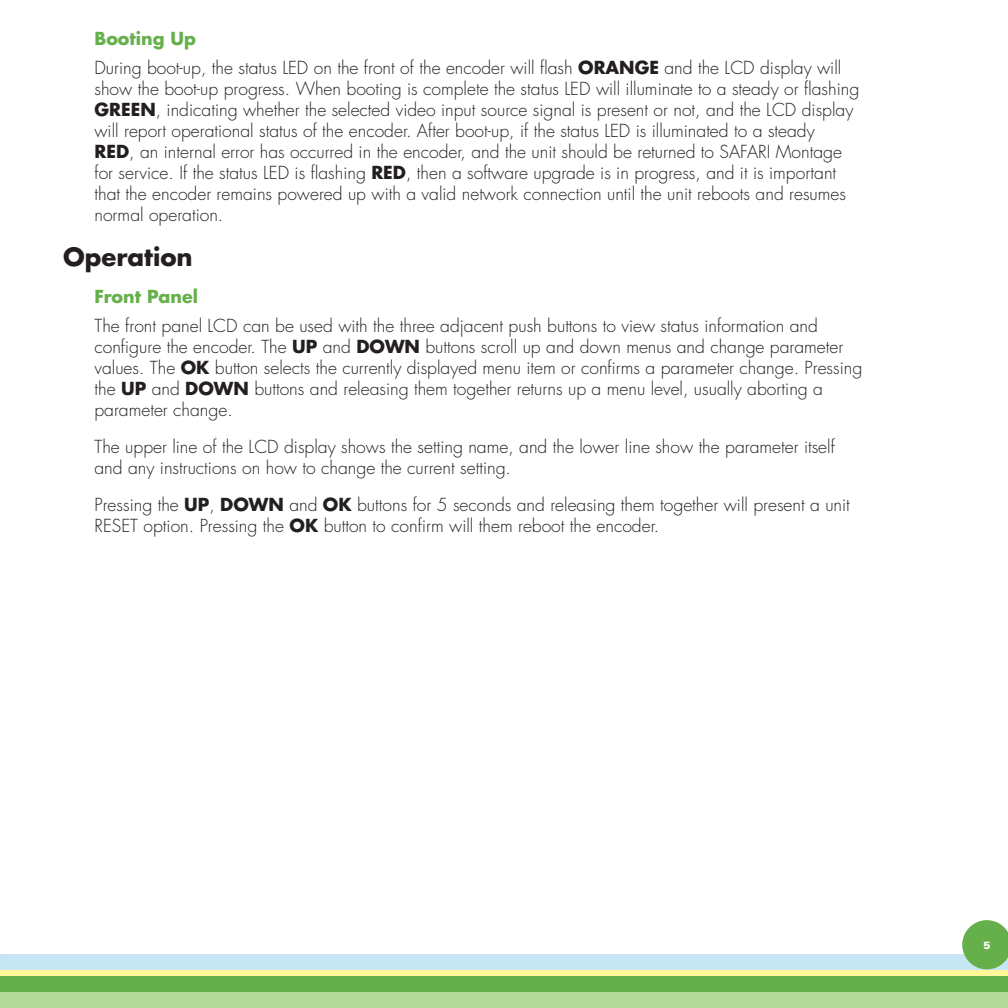
<style>
.page{position:relative;width:1008px;height:1008px;background:#fff}
.page>*{position:absolute;margin:0;border:0;box-sizing:border-box;transform-origin:0 0}
.Section_Heading{font:700 24.5px "Futura";color:#231f20}
.Body_Text{font:300 17.5px/21px "Futura";color:#231f20}
.Body_Text-2{font:700 17.5px "Futura";color:#65b04b}
.t1{font:900 10.5px "Univers";color:#fff}
.s1{font-weight:700}
</style>
<div class="page">
<div style="left:0;top:989px;width:1008px;height:19px;background:#b6da9b"></div>
<div style="left:0;top:973px;width:1008px;height:19px;background:#65b04b"></div>
<div style="left:0;top:966px;width:1008px;height:10px;background:#fff79a"></div>
<div style="left:0;top:954px;width:1008px;height:16px;background:#c7e6f4"></div>
<svg style="left:962px;top:920px;width:46px;height:49px"></svg>
<p class="Body_Text-2" style="left:94px;top:27px;width:103px">Booting Up</p>
<p class="Body_Text" style="left:94px;top:58px;width:766px">During boot-up, the status LED on the front of the encoder will flash <span class="s1">ORANGE</span> and the LCD display will show the boot-up progress. When booting is complete the status LED will illuminate to a steady or flashing <span class="s1">GREEN</span>, indicating whether the selected video input source signal is present or not, and the LCD display will report operational status of the encoder. After boot-up, if the status LED is illuminated to a steady<br><span class="s1">RED</span>, an internal error has occurred in the encoder, and the unit should be returned to SAFARI Montage for service. If the status LED is flashing <span class="s1">RED</span>, then a software upgrade is in progress, and it is important that the encoder remains powered up with a valid network connection until the unit reboots and resumes normal operation.</p>
<p class="Section_Heading" style="left:63px;top:241px;width:131px">Operation</p>
<p class="Body_Text-2" style="left:94px;top:285px;width:105px">Front Panel</p>
<p class="Body_Text" style="left:94px;top:316px;width:769px">The front panel LCD can be used with the three adjacent push buttons to view status information and configure the encoder. The <span class="s1">UP</span> and <span class="s1">DOWN</span> buttons scroll up and down menus and change parameter values. The <span class="s1">OK</span> button selects the currently displayed menu item or confirms a parameter change. Pressing the <span class="s1">UP</span> and <span class="s1">DOWN</span> buttons and releasing them together returns up a menu level, usually aborting a parameter change.</p>
<p class="Body_Text" style="left:94px;top:437px;width:742px">The upper line of the LCD display shows the setting name, and the lower line show the parameter itself and any instructions on how to change the current setting.</p>
<p class="Body_Text" style="left:94px;top:494px;width:757px">Pressing the <span class="s1">UP</span>, <span class="s1">DOWN</span> and <span class="s1">OK</span> buttons for 5 seconds and releasing them together will present a unit<br>RESET option. Pressing the <span class="s1">OK</span> button to confirm will them reboot the encoder.</p>
<p class="t1" style="left:983px;top:939px;width:9px">5</p>
</div>
